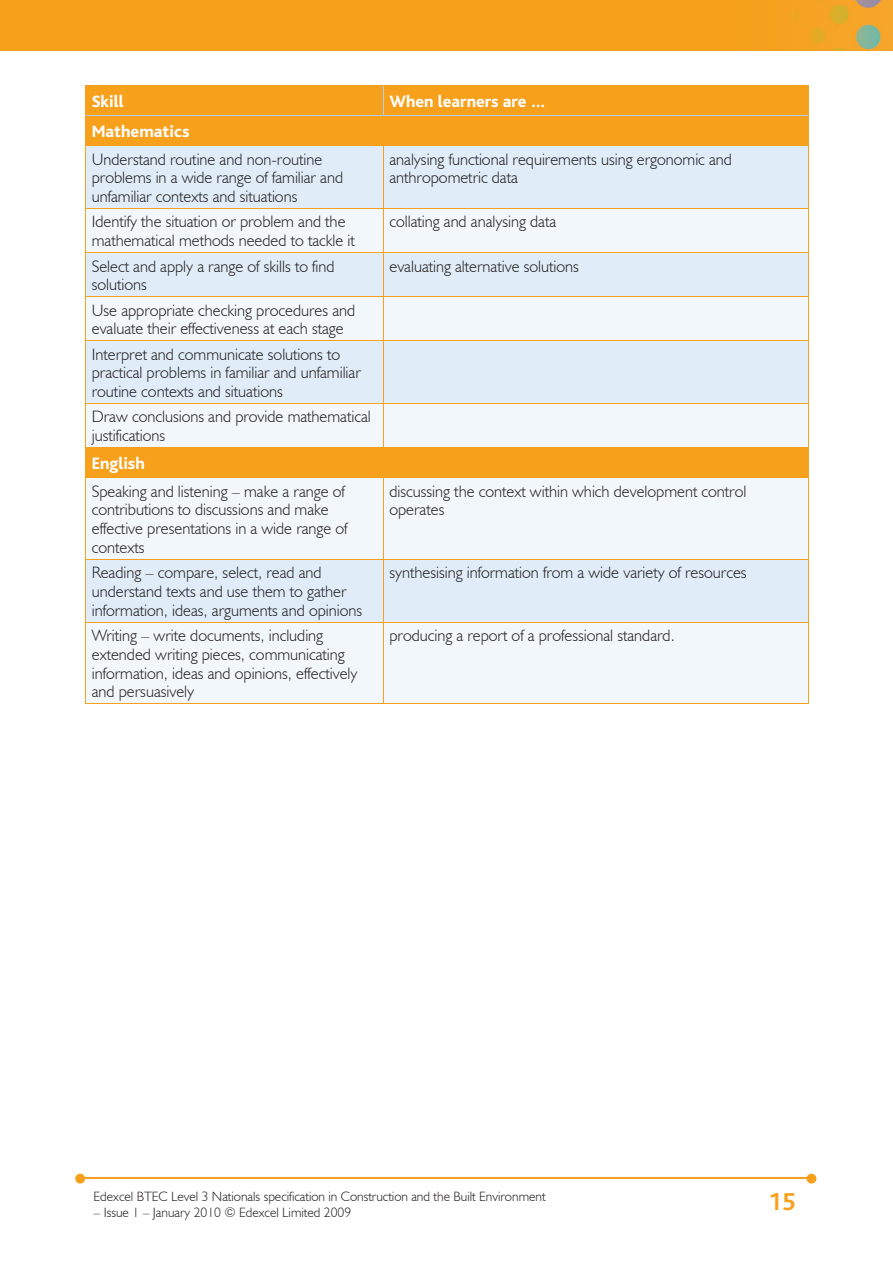
<style>
.page{position:relative;width:893px;height:1263px;background:#fff}
.page>*{position:absolute;margin:0;border:0;box-sizing:border-box;transform-origin:0 0}
.t1{font:700 25.5px "Bliss";color:#f6a01b}
.t2{font:800 17.25px "Bliss";color:#fff}
.t3{font:300 16.5px/18.8px "Humanist 521 BT";color:#231f20}
.t4{font:300 13.5px "Humanist 521 BT";color:#231f20}
</style>
<div class="page">
<img style="left:0;top:0;width:893px;height:51px">
<hr style="left:82px;top:1178px;width:728px;height:1px;background:#f6a01b">
<svg style="left:807px;top:1174px;width:9px;height:9px"></svg>
<svg style="left:75px;top:1174px;width:10px;height:9px"></svg>
<div style="left:86px;top:86px;width:722px;height:59px;background:#f6a01b"></div>
<div style="left:86px;top:146px;width:722px;height:62px;background:#e0edf8"></div>
<svg style="left:86px;top:209px;width:722px;height:494px;fill:#f2f7fb"></svg>
<hr style="left:86px;top:115px;width:297px;height:1px;background:#accfed">
<hr style="left:383px;top:115px;width:425px;height:1px;background:#accfed">
<hr style="left:85px;top:86px;width:1px;height:30px;background:#f6a01b">
<hr style="left:808px;top:86px;width:1px;height:30px;background:#f6a01b">
<hr style="left:85px;top:85px;width:298px;height:1px;background:#f6a01b">
<hr style="left:383px;top:85px;width:426px;height:1px;background:#f6a01b">
<svg style="left:383px;top:86px;width:1px;height:59px"></svg>
<svg style="left:85px;top:116px;width:1px;height:29px"></svg>
<svg style="left:808px;top:116px;width:1px;height:29px"></svg>
<hr style="left:85px;top:146px;width:1px;height:62px;background:#f6a01b">
<hr style="left:85px;top:145px;width:298px;height:1px;background:#f6a01b">
<hr style="left:383px;top:146px;width:1px;height:62px;background:#f6a01b">
<hr style="left:808px;top:146px;width:1px;height:62px;background:#f6a01b">
<hr style="left:383px;top:145px;width:426px;height:1px;background:#f6a01b">
<hr style="left:85px;top:209px;width:1px;height:43px;background:#f6a01b">
<hr style="left:85px;top:208px;width:298px;height:1px;background:#f6a01b">
<hr style="left:383px;top:209px;width:1px;height:43px;background:#f6a01b">
<hr style="left:808px;top:209px;width:1px;height:43px;background:#f6a01b">
<hr style="left:383px;top:208px;width:426px;height:1px;background:#f6a01b">
<hr style="left:85px;top:253px;width:1px;height:43px;background:#f6a01b">
<hr style="left:85px;top:252px;width:298px;height:1px;background:#f6a01b">
<hr style="left:383px;top:253px;width:1px;height:43px;background:#f6a01b">
<hr style="left:808px;top:253px;width:1px;height:43px;background:#f6a01b">
<hr style="left:383px;top:252px;width:426px;height:1px;background:#f6a01b">
<hr style="left:85px;top:297px;width:1px;height:43px;background:#f6a01b">
<hr style="left:85px;top:296px;width:298px;height:1px;background:#f6a01b">
<hr style="left:383px;top:297px;width:1px;height:43px;background:#f6a01b">
<hr style="left:808px;top:297px;width:1px;height:43px;background:#f6a01b">
<hr style="left:383px;top:296px;width:426px;height:1px;background:#f6a01b">
<hr style="left:85px;top:341px;width:1px;height:62px;background:#f6a01b">
<hr style="left:85px;top:340px;width:298px;height:1px;background:#f6a01b">
<hr style="left:383px;top:341px;width:1px;height:62px;background:#f6a01b">
<hr style="left:808px;top:341px;width:1px;height:62px;background:#f6a01b">
<hr style="left:383px;top:340px;width:426px;height:1px;background:#f6a01b">
<hr style="left:85px;top:404px;width:1px;height:43px;background:#f6a01b">
<hr style="left:85px;top:403px;width:298px;height:1px;background:#f6a01b">
<hr style="left:383px;top:404px;width:1px;height:43px;background:#f6a01b">
<hr style="left:808px;top:404px;width:1px;height:43px;background:#f6a01b">
<hr style="left:383px;top:403px;width:426px;height:1px;background:#f6a01b">
<svg style="left:383px;top:448px;width:1px;height:29px"></svg>
<svg style="left:85px;top:448px;width:1px;height:29px"></svg>
<svg style="left:808px;top:448px;width:1px;height:29px"></svg>
<hr style="left:85px;top:447px;width:298px;height:1px;background:#f6a01b">
<hr style="left:383px;top:447px;width:426px;height:1px;background:#f6a01b">
<hr style="left:85px;top:478px;width:1px;height:81px;background:#f6a01b">
<hr style="left:85px;top:477px;width:298px;height:1px;background:#f6a01b">
<hr style="left:383px;top:478px;width:1px;height:81px;background:#f6a01b">
<hr style="left:808px;top:478px;width:1px;height:81px;background:#f6a01b">
<hr style="left:383px;top:477px;width:426px;height:1px;background:#f6a01b">
<hr style="left:85px;top:560px;width:1px;height:62px;background:#f6a01b">
<hr style="left:85px;top:559px;width:298px;height:1px;background:#f6a01b">
<hr style="left:383px;top:560px;width:1px;height:62px;background:#f6a01b">
<hr style="left:808px;top:560px;width:1px;height:62px;background:#f6a01b">
<hr style="left:383px;top:559px;width:426px;height:1px;background:#f6a01b">
<hr style="left:85px;top:703px;width:298px;height:1px;background:#f6a01b">
<hr style="left:85px;top:622px;width:1px;height:81px;background:#f6a01b">
<hr style="left:85px;top:622px;width:298px;height:1px;background:#f6a01b">
<hr style="left:383px;top:703px;width:426px;height:1px;background:#f6a01b">
<hr style="left:383px;top:622px;width:1px;height:81px;background:#f6a01b">
<hr style="left:808px;top:622px;width:1px;height:81px;background:#f6a01b">
<hr style="left:383px;top:622px;width:426px;height:1px;background:#f6a01b">
<p class="t2" style="left:92px;top:93px;width:33px">Skill</p>
<p class="t2" style="left:389px;top:93px;width:158px">When learners are …</p>
<p class="t2" style="left:92px;top:123px;width:99px">Mathematics</p>
<p class="t3" style="left:92px;top:149px;width:253px">Understand routine and non-routine problems in a wide range of familiar and unfamiliar contexts and situations</p>
<p class="t3" style="left:389px;top:149px;width:344px">analysing functional requirements using ergonomic and anthropometric data</p>
<p class="t3" style="left:92px;top:212px;width:265px">Identify the situation or problem and the mathematical methods needed to tackle it</p>
<p class="t3" style="left:389px;top:212px;width:168px">collating and analysing data</p>
<p class="t3" style="left:92px;top:256px;width:244px">Select and apply a range of skills to find solutions</p>
<p class="t3" style="left:389px;top:256px;width:191px">evaluating alternative solutions</p>
<p class="t3" style="left:92px;top:300px;width:265px">Use appropriate checking procedures and evaluate their effectiveness at each stage</p>
<p class="t3" style="left:92px;top:344px;width:270px">Interpret and communicate solutions to practical problems in familiar and unfamiliar routine contexts and situations</p>
<p class="t3" style="left:92px;top:407px;width:280px">Draw conclusions and provide mathematical justifications</p>
<p class="t2" style="left:92px;top:455px;width:55px">English</p>
<p class="t3" style="left:92px;top:481px;width:257px">Speaking and listening – make a range of contributions to discussions and make effective presentations in a wide range of contexts</p>
<p class="t3" style="left:389px;top:481px;width:358px">discussing the context within which development control operates</p>
<p class="t3" style="left:92px;top:563px;width:272px">Reading – compare, select, read and understand texts and use them to gather information, ideas, arguments and opinions</p>
<p class="t3" style="left:389px;top:563px;width:359px">synthesising information from a wide variety of resources</p>
<p class="t3" style="left:92px;top:626px;width:267px">Writing – write documents, including extended writing pieces, communicating information, ideas and opinions, effectively and persuasively</p>
<p class="t3" style="left:389px;top:626px;width:287px">producing a report of a professional standard.</p>
<p class="t4" style="left:94px;top:1188px;width:454px">Edexcel BTEC Level 3 Nationals specification in Construction and the Built Environment</p>
<p class="t4" style="left:94px;top:1204px;width:259px">– Issue 1 – January 2010 © Edexcel Limited 2009</p>
<h1 class="t1" style="left:768px;top:1189px;width:29px">15</h1>
</div>
